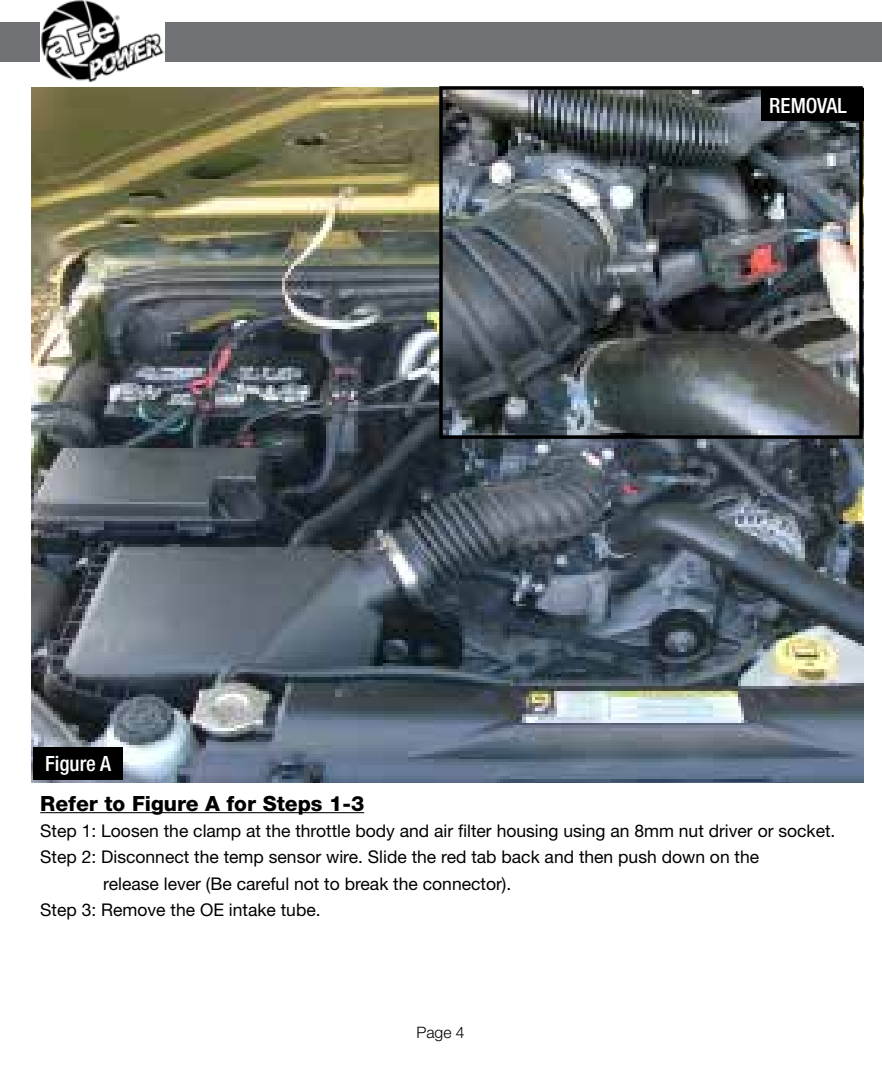
<style>
.page{position:relative;width:882px;height:1071px;background:#fff}
.page>*{position:absolute;margin:0;border:0;box-sizing:border-box;transform-origin:0 0}
.t1{font:800 21px "Helvetica Neue";color:#000}
.t2{font:500 condensed 21px "Helvetica Neue";color:#fff}
.t3{font:17.5px "Helvetica Neue";color:#000}
.t4{font:300 15.75px "Helvetica Neue";color:#000}
</style>
<div class="page">
<img style="left:31px;top:88px;width:833px;height:694px">
<div style="left:0;top:23px;width:882px;height:39px;background:#717275"></div>
<img style="left:40px;top:0;width:125px;height:82px">
<hr style="left:40px;top:812px;width:324px;height:1px;background:#000">
<img style="left:444px;top:91px;width:414px;height:343px">
<div style="left:439px;top:86px;width:424px;height:353px;border:4px solid #000"></div>
<div style="left:761px;top:88px;width:103px;height:33px;background:#000"></div>
<div style="left:33px;top:747px;width:90px;height:33px;background:#000"></div>
<p class="t2" style="left:45px;top:751px;width:67px">Figure A</p>
<p class="t2" style="left:769px;top:93px;width:79px">REMOVAL</p>
<p class="t1" style="left:40px;top:791px;width:325px">Refer to Figure A for Steps 1-3</p>
<p class="t3" style="left:40px;top:820px;width:797px">Step 1: Loosen the clamp at the throttle body and air filter housing using an 8mm nut driver or socket.</p>
<p class="t3" style="left:40px;top:847px;width:721px">Step 2: Disconnect the temp sensor wire. Slide the red tab back and then push down on the</p>
<p class="t3" style="left:103px;top:873px;width:410px">release lever (Be careful not to break the connector).</p>
<p class="t3" style="left:40px;top:899px;width:282px">Step 3: Remove the OE intake tube.</p>
<p class="t4" style="left:416px;top:1023px;width:50px">Page 4</p>
</div>
